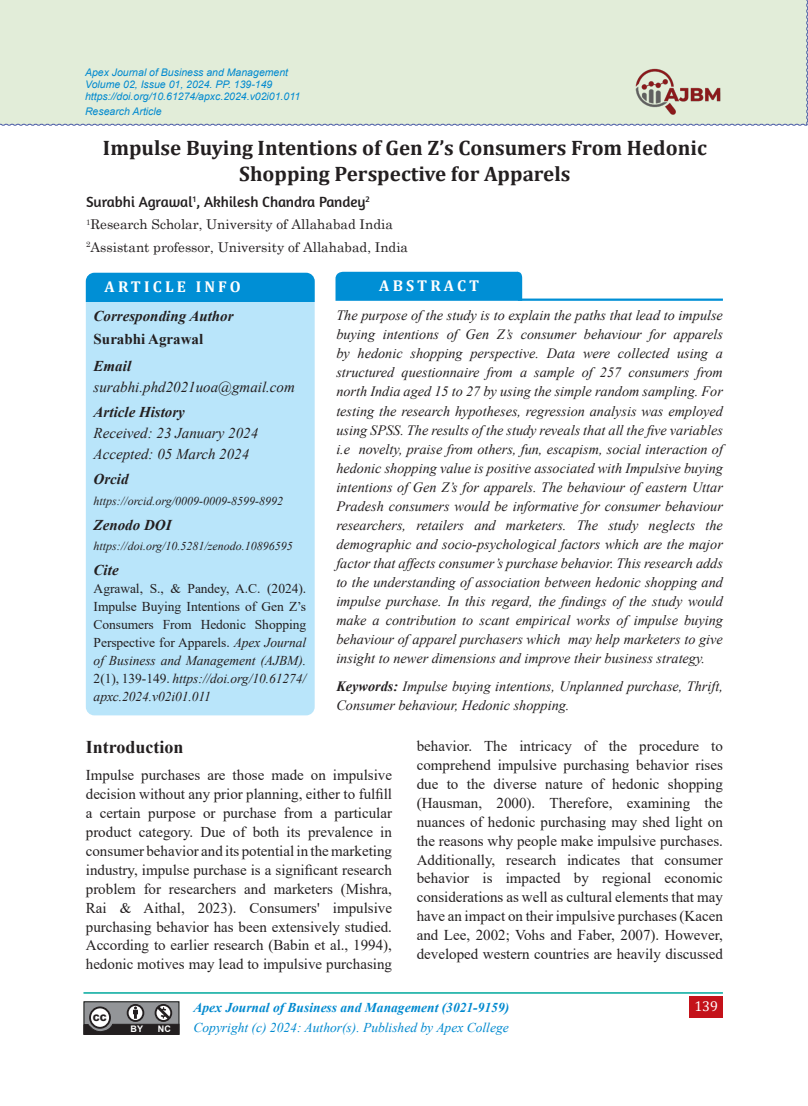
<style>
.page{position:relative;width:808px;height:1106px;background:#fff}
.page>*{position:absolute;margin:0;border:0;box-sizing:border-box;transform-origin:0 0}
.head{font:700 21px/25.5px "Cambria";color:#231f20;text-align:center}
.t1{font:700 18px "Times New Roman";color:#231f20}
.info{font:700 15.75px "Cambria";letter-spacing:.2em;color:#fff}
.T{font:15px/18.9px "Times New Roman";color:#231f20;text-align:justify}
.abstract{font:italic 15px "Times New Roman";color:#231f20}
.abstract-2{font:italic 700 15px "Times New Roman";color:#231f20}
.Writer{font:15px "Amaranth";color:#231f20}
.abstract-3{font:700 15px "Times New Roman";color:#231f20}
.T-2{font:italic 14.25px/19px "Times New Roman";color:#231f20;text-align:justify}
.t2{font:14.25px "Cambria";color:#fff}
.t3{font:13.5px/18px "Times New Roman";letter-spacing:-.005em;color:#231f20;text-align:justify}
.Writer-2{font:13.5px "Century Schoolbook";color:#231f20}
.t4{font:italic 13.5px "Times New Roman";color:#0089cf}
.t5{font:italic 700 13.5px "Times New Roman";color:#0089cf}
.abstract-4{font:italic 12px "Times New Roman";color:#231f20}
.t6{font:italic 10.5px/12px "Arial";color:#0089cf}
.t7{font:700 9px "Arial";color:#fff}
.t8{font:900 9px "Arial";color:#231f20}
.s1{font-style:italic}
.s2{font-weight:700}
</style>
<div class="page">
<div style="left:0;top:0;width:808px;height:126px;background:#e2edd9"></div>
<div style="left:689px;top:996px;width:34px;height:21px;background:#c4121a"></div>
<hr style="left:83px;top:992px;width:640px;height:1px;background:#00a99d">
<div style="left:83px;top:1001px;width:96px;height:33px;background:#484a49"></div>
<svg style="left:83px;top:1002px;width:97px;height:33px;background:#717071"></svg>
<img style="left:634px;top:68px;width:88px;height:48px">
<div style="left:86px;top:273px;width:229px;height:442px;background:#b9e5fa;border-radius:9px"></div>
<div style="left:86px;top:273px;width:229px;height:29px;background:#008fd5"></div>
<hr style="left:518px;top:298px;width:205px;height:3px;background:#008fd5">
<svg style="left:335px;top:271px;width:187px;height:30px;background:#0993d6"></svg>
<p class="t6" style="left:85px;top:67px;width:217px">Apex Journal of Business and Management<br>Volume 02, Issue 01, 2024. PP. 139-149 https://doi.org/10.61274/apxc.2024.v02i01.011</p>
<p class="t6" style="left:85px;top:105px;width:78px">Research Article</p>
<p class="head" style="left:103px;top:134px;width:605px">Impulse Buying Intentions of Gen Z’s Consumers From Hedonic<br>Shopping Perspective for Apparels</p>
<p class="Writer" style="left:86px;top:193px;width:285px">Surabhi Agrawal<sup>1</sup>, Akhilesh Chandra Pandey<sup>2</sup></p>
<p class="Writer-2" style="left:86px;top:216px;width:308px"><sup>1</sup>Research Scholar, University of Allahabad India</p>
<p class="Writer-2" style="left:86px;top:238px;width:323px"><sup>2</sup>Assistant professor, University of Allahabad, India</p>
<p class="info" style="left:105px;top:275px;width:138px">ARTICLE INFO</p>
<p class="info" style="left:379px;top:274px;width:101px">ABSTRACT</p>
<p class="abstract-2" style="left:94px;top:305px;width:141px">Corresponding Author</p>
<p class="abstract-3" style="left:94px;top:328px;width:111px">Surabhi Agrawal</p>
<p class="abstract-2" style="left:94px;top:355px;width:39px">Email</p>
<p class="abstract" style="left:94px;top:377px;width:203px">surabhi.phd2021uoa@gmail.com</p>
<p class="abstract-2" style="left:94px;top:402px;width:93px">Article History</p>
<p class="abstract" style="left:94px;top:423px;width:166px">Received: 23 January 2024</p>
<p class="abstract" style="left:94px;top:443px;width:157px">Accepted: 05 March 2024</p>
<p class="abstract-2" style="left:94px;top:468px;width:36px">Orcid</p>
<p class="abstract-4" style="left:94px;top:492px;width:191px">https://orcid.org/0009-0009-8599-8992</p>
<p class="abstract-2" style="left:94px;top:514px;width:79px">Zenodo DOI</p>
<p class="abstract-4" style="left:94px;top:538px;width:201px">https://doi.org/10.5281/zenodo.10896595</p>
<p class="abstract-2" style="left:94px;top:560px;width:27px">Cite</p>
<p class="t3" style="left:94px;top:579px;width:214px">Agrawal, S., &amp; Pandey, A.C. (2024).<br>Impulse Buying Intentions of Gen Z’s Consumers From Hedonic Shopping Perspective for Apparels. <span class="s1">Apex Journal of Business and Management (AJBM).<br></span>2(1), 139-149. <span class="s1">https://doi.org/10.61274/ apxc.2024.v02i01.011</span></p>
<p class="T-2" style="left:336px;top:305px;width:388px">The purpose of the study is to explain the paths that lead to impulse buying intentions of Gen Z’s consumer behaviour for apparels by hedonic shopping perspective. Data were collected using a structured questionnaire from a sample of 257 consumers from north India aged 15 to 27 by using the simple random sampling. For testing the research hypotheses, regression analysis was employed using SPSS. The results of the study reveals that all the five variables i.e novelty, praise from others, fun, escapism, social interaction of hedonic shopping value is positive associated with Impulsive buying intentions of Gen Z’s for apparels. The behaviour of eastern Uttar Pradesh consumers would be informative for consumer behaviour researchers, retailers and marketers. The study neglects the demographic and socio-psychological factors which are the major factor that affects consumer’s purchase behavior. This research adds to the understanding of association between hedonic shopping and impulse purchase. In this regard, the findings of the study would make a contribution to scant empirical works of impulse buying behaviour of apparel purchasers which may help marketers to give insight to newer dimensions and improve their business strategy.</p>
<p class="T-2" style="left:336px;top:676px;width:388px"><span class="s2">Keywords:</span> Impulse buying intentions, Unplanned purchase, Thrift,<br>Consumer behaviour, Hedonic shopping.</p>
<p class="t1" style="left:86px;top:734px;width:99px">Introduction</p>
<p class="T" style="left:86px;top:765px;width:308px">Impulse purchases are those made on impulsive decision without any prior planning, either to fulfill a certain purpose or purchase from a particular product category. Due of both its prevalence in consumer behavior and its potential in the marketing industry, impulse purchase is a significant research problem for researchers and marketers (Mishra, Rai &amp; Aithal, 2023). Consumers' impulsive purchasing behavior has been extensively studied.<br>According to earlier research (Babin et al., 1994), hedonic motives may lead to impulsive purchasing</p>
<p class="T" style="left:417px;top:736px;width:308px">behavior. The intricacy of the procedure to comprehend impulsive purchasing behavior rises due to the diverse nature of hedonic shopping (Hausman, 2000). Therefore, examining the nuances of hedonic purchasing may shed light on the reasons why people make impulsive purchases.<br>Additionally, research indicates that consumer behavior is impacted by regional economic considerations as well as cultural elements that may have an impact on their impulsive purchases (Kacen and Lee, 2002; Vohs and Faber, 2007). However, developed western countries are heavily discussed</p>
<p class="t8" style="left:93px;top:1011px;width:16px">CC</p>
<p class="t7" style="left:131px;top:1022px;width:14px">BY</p>
<p class="t7" style="left:158px;top:1022px;width:14px">NC</p>
<p class="t5" style="left:193px;top:998px;width:317px">Apex Journal of Business and Management (3021-9159)</p>
<p class="t4" style="left:193px;top:1018px;width:317px">Copyright (c) 2024: Author(s). Published by Apex College</p>
<p class="t2" style="left:694px;top:998px;width:25px">139</p>
</div>
